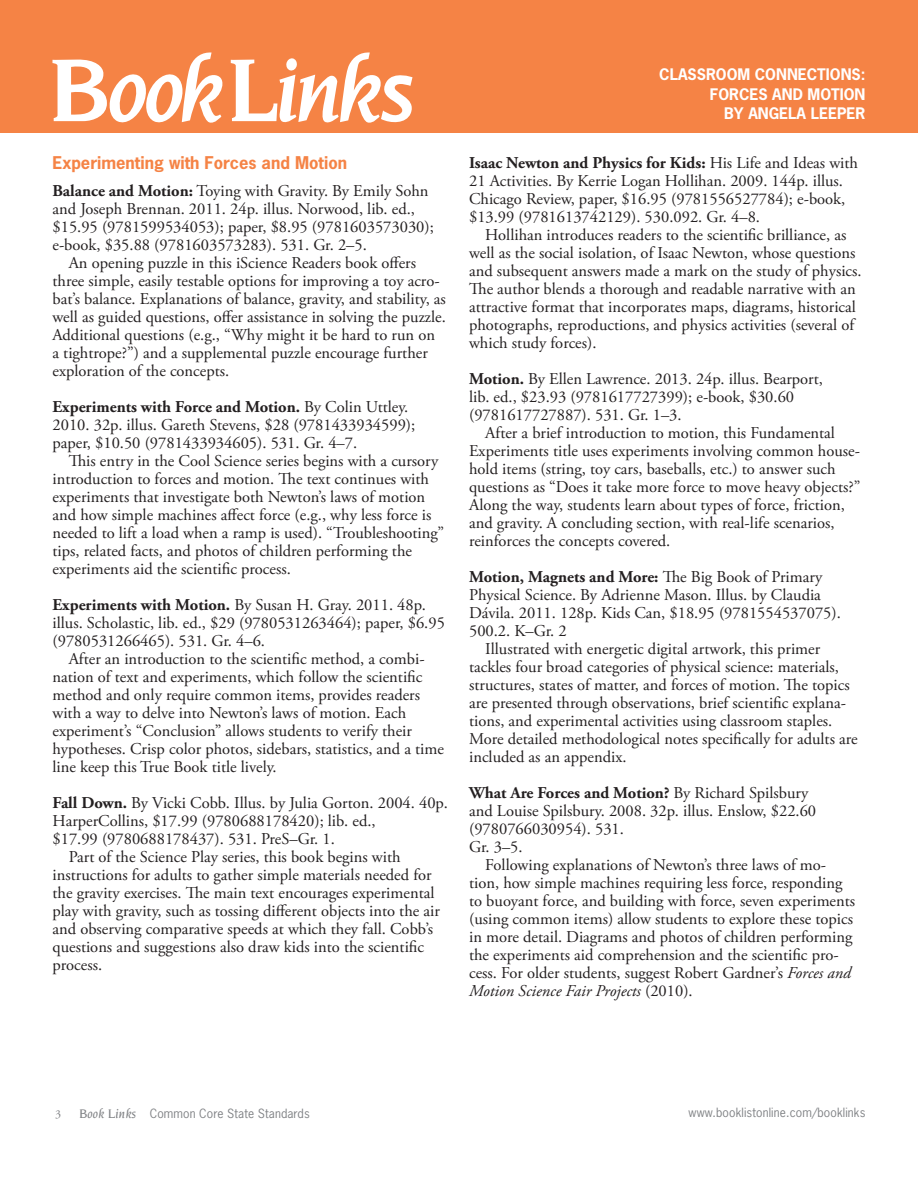
<style>
.page{position:relative;width:918px;height:1188px;background:#fff}
.page>*{position:absolute;margin:0;border:0;box-sizing:border-box;transform-origin:0 0}
.Body{font:16.5px/18px "Adobe Garamond Pro";color:#231f20}
.Imp{font:16.5px/18px "Adobe Garamond Pro";color:#231f20}
.Imp2{font:16.5px/18px "Adobe Garamond Pro";color:#231f20}
.Head2{font:700 16.5px "News Gothic Std";color:#f58345}
.t1{font:700 15px/19.5px "News Gothic Std";color:#fff;text-align:right}
.t2{font:12px "News Gothic Std";letter-spacing:.01em;color:#808285}
.t3{font:12px "Adobe Garamond Pro";color:#808285}
.s1{font-weight:700}
.s2{font-style:italic}
.s3{font-family:"Novarese";font-weight:500;font-style:italic;font-size:13.5px}
</style>
<div class="page">
<div style="left:0;top:0;width:918px;height:133px;background:#f58345"></div>
<svg style="left:52px;top:52px;width:360px;height:71px"></svg>
<p class="Head2" style="left:52px;top:152px;width:296px">Experimenting with Forces and Motion</p>
<p class="Imp2" style="left:52px;top:182px;width:383px"><span class="s1">Balance and Motion:</span> Toying with Gravity. By Emily Sohn and Joseph Brennan. 2011. 24p. illus. Norwood, lib. ed., $15.95 (9781599534053); paper, $8.95 (9781603573030); e-book, $35.88 (9781603573283). 531. Gr. 2–5.</p>
<p class="Body" style="left:52px;top:254px;width:395px;text-indent:16px">An opening puzzle in this iScience Readers book offers three simple, easily testable options for improving a toy acro&shy;bat’s balance. Explanations of balance, gravity, and stability, as well as guided questions, offer assistance in solving the puzzle.<br>Additional questions (e.g., “Why might it be hard to run on<br>a tightrope?”) and a supplemental puzzle encourage further exploration of the concepts.</p>
<p class="Imp" style="left:52px;top:398px;width:364px"><span class="s1">Experiments with Force and Motion.</span> By Colin Uttley.<br>2010. 32p. illus. Gareth Stevens, $28 (9781433934599); paper, $10.50 (9781433934605). 531. Gr. 4–7.</p>
<p class="Body" style="left:52px;top:452px;width:393px;text-indent:16px">This entry in the Cool Science series begins with a cursory introduction to forces and motion. The text continues with experiments that investigate both Newton’s laws of motion and how simple machines affect force (e.g., why less force is needed to lift a load when a ramp is used). “Troubleshooting” tips, related facts, and photos of children performing the experiments aid the scientific process.</p>
<p class="Imp" style="left:52px;top:596px;width:394px"><span class="s1">Experiments with Motion.</span> By Susan H. Gray. 2011. 48p. illus. Scholastic, lib. ed., $29 (9780531263464); paper, $6.95 (9780531266465). 531. Gr. 4–6.</p>
<p class="Body" style="left:52px;top:650px;width:393px;text-indent:16px">After an introduction to the scientific method, a combi&shy;nation of text and experiments, which follow the scientific method and only require common items, provides readers with a way to delve into Newton’s laws of motion. Each experiment’s “Conclusion” allows students to verify their hypotheses. Crisp color photos, sidebars, statistics, and a time line keep this True Book title lively.</p>
<p class="Imp" style="left:52px;top:794px;width:397px"><span class="s1">Fall Down.</span> By Vicki Cobb. Illus. by Julia Gorton. 2004. 40p.<br>HarperCollins, $17.99 (9780688178420); lib. ed.,<br>$17.99 (9780688178437). 531. PreS–Gr. 1.</p>
<p class="Body" style="left:52px;top:848px;width:389px;text-indent:16px">Part of the Science Play series, this book begins with instructions for adults to gather simple materials needed for the gravity exercises. The main text encourages experimental play with gravity, such as tossing different objects into the air and observing comparative speeds at which they fall. Cobb’s questions and suggestions also draw kids into the scientific process.</p>
<p class="t1" style="left:659px;top:65px;width:208px">CLASSROOM CONNECTIONS:<br>FORCES AND MOTION<br>BY ANGELA LEEPER</p>
<p class="Imp" style="left:469px;top:154px;width:391px"><span class="s1">Isaac Newton and Physics for Kids:</span> His Life and Ideas with 21 Activities. By Kerrie Logan Hollihan. 2009. 144p. illus.<br>Chicago Review, paper, $16.95 (9781556527784); e-book, $13.99 (9781613742129). 530.092. Gr. 4–8.</p>
<p class="Body" style="left:469px;top:226px;width:394px;text-indent:16px">Hollihan introduces readers to the scientific brilliance, as well as the social isolation, of Isaac Newton, whose questions and subsequent answers made a mark on the study of physics.<br>The author blends a thorough and readable narrative with an attractive format that incorporates maps, diagrams, historical photographs, reproductions, and physics activities (several of which study forces).</p>
<p class="Imp" style="left:469px;top:370px;width:355px"><span class="s1">Motion.</span> By Ellen Lawrence. 2013. 24p. illus. Bearport, lib. ed., $23.93 (9781617727399); e-book, $30.60 (9781617727887). 531. Gr. 1–3.</p>
<p class="Body" style="left:469px;top:424px;width:393px;text-indent:16px">After a brief introduction to motion, this Fundamental Experiments title uses experiments involving common house&shy;hold items (string, toy cars, baseballs, etc.) to answer such questions as “Does it take more force to move heavy objects?” Along the way, students learn about types of force, friction, and gravity. A concluding section, with real-life scenarios, reinforces the concepts covered.</p>
<p class="Imp" style="left:469px;top:568px;width:373px"><span class="s1">Motion, Magnets and More:</span> The Big Book of Primary Physical Science. By Adrienne Mason. Illus. by Claudia Dávila. 2011. 128p. Kids Can, $18.95 (9781554537075).<br>500.2. K–Gr. 2</p>
<p class="Body" style="left:469px;top:640px;width:390px;text-indent:16px">Illustrated with energetic digital artwork, this primer tackles four broad categories of physical science: materials, structures, states of matter, and forces of motion. The topics are presented through observations, brief scientific explana&shy;tions, and experimental activities using classroom staples.<br>More detailed methodological notes specifically for adults are included as an appendix.</p>
<p class="Imp" style="left:469px;top:784px;width:349px"><span class="s1">What Are Forces and Motion?</span> By Richard Spilsbury and Louise Spilsbury. 2008. 32p. illus. Enslow, $22.60 (9780766030954). 531.<br>Gr. 3–5.</p>
<p class="Body" style="left:469px;top:856px;width:388px;text-indent:16px">Following explanations of Newton’s three laws of mo&shy;tion, how simple machines requiring less force, responding to buoyant force, and building with force, seven experiments (using common items) allow students to explore these topics in more detail. Diagrams and photos of children performing the experiments aid comprehension and the scientific pro&shy;cess. For older students, suggest Robert Gardner’s <span class="s2">Forces and Motion Science Fair Projects</span> (2010).</p>
<p class="t3" style="left:55px;top:1107px;width:7px">3</p>
<p class="t2" style="left:79px;top:1106px;width:232px"><span class="s3">Book Links</span> Common Core State Standards</p>
<p class="t2" style="left:689px;top:1105px;width:178px">www.booklistonline.com/booklinks</p>
</div>
